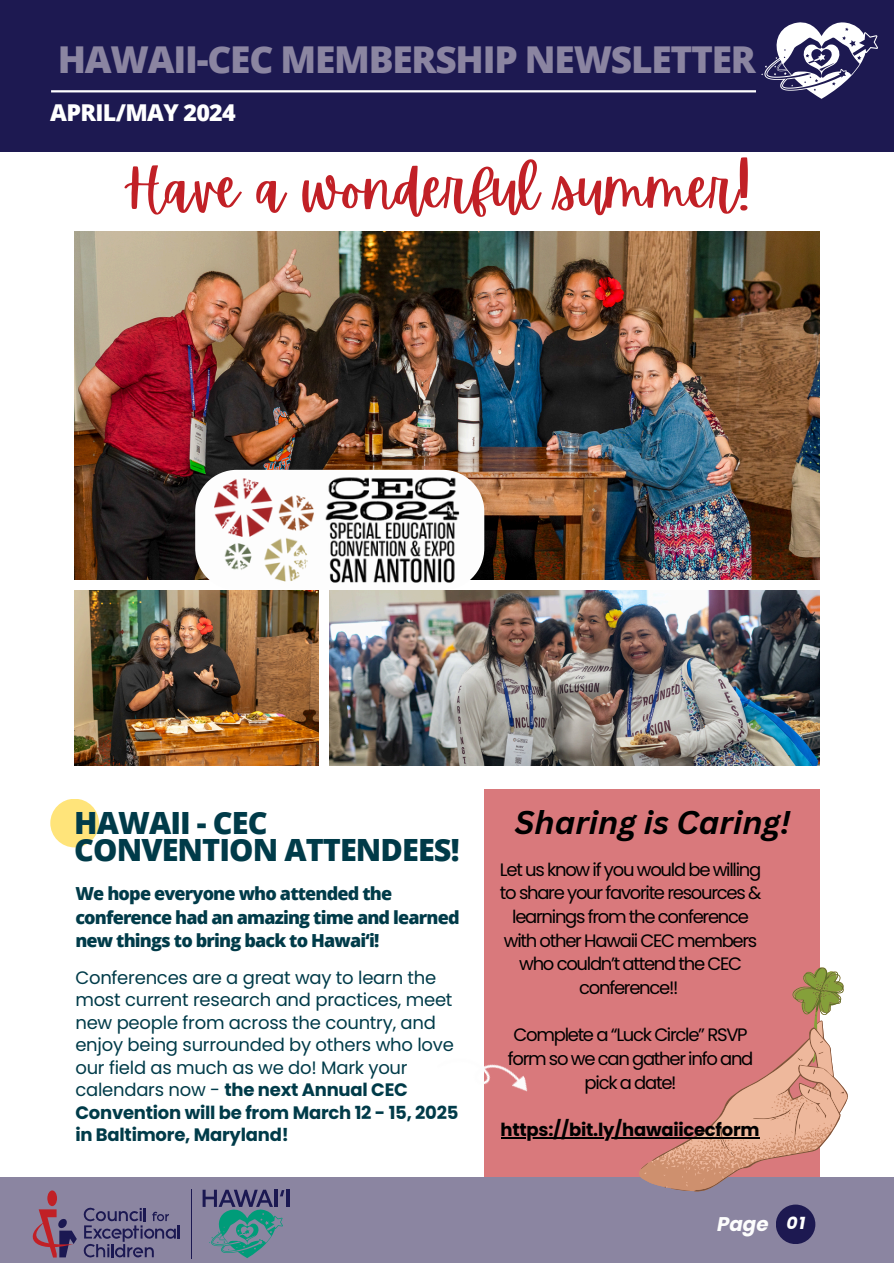
<style>
.page{position:relative;width:894px;height:1264px;background:#fff}
.page>*{position:absolute;margin:0;border:0;box-sizing:border-box;transform-origin:0 0}
.t1{font:55.5px "Apricots";color:#c12026}
.t2{font:800 37.05px "Open Sans";letter-spacing:-.035em;color:#8b85a1}
.t3{font:italic 700 31.95px "Canva Sans";color:#000}
.t4{font:800 30.6px/27px "Open Sans";letter-spacing:-.03em;color:#003b49}
.t5{font:800 23.25px "Open Sans";letter-spacing:-.03em;color:#fff}
.t6{font:italic 700 19.8px "Poppins";color:#fdfdfd}
.t7{font:18px/22.5px "Poppins";letter-spacing:-.015em;color:#003b49}
.t8{font:18px/23.7px "Poppins";letter-spacing:-.07em;color:#000;text-align:center}
.t9{font:800 18px/23.7px "Open Sans";letter-spacing:-.045em;color:#003b49}
.t10{font:700 18px "Poppins";letter-spacing:-.015em;color:#000}
.t11{font:italic 700 17.25px "Poppins";color:#fff}
.s1{font-weight:700}
</style>
<div class="page">
<img style="left:74px;top:232px;width:745px;height:347px">
<img style="left:74px;top:591px;width:244px;height:174px">
<img style="left:330px;top:591px;width:489px;height:174px">
<div style="left:484px;top:789px;width:335px;height:401px;background:#d9797c"></div>
<div style="left:50px;top:798px;width:49px;height:49px;background:#ffe47a;border-radius:50%"></div>
<div style="left:0;top:0;width:893px;height:152px;background:#1d1951"></div>
<hr style="left:51px;top:90px;width:704px;height:2px;background:#fff">
<div style="left:0;top:1177px;width:893px;height:86px;background:#8b85a1"></div>
<div style="left:775px;top:1204px;width:40px;height:39px;background:#1d1951;border-radius:50%"></div>
<svg style="left:761px;top:22px;width:116px;height:77px"></svg>
<div style="left:47px;top:1190px;width:10px;height:16px;background:#c12026;border-radius:50%"></div>
<svg style="left:83px;top:1207px;width:97px;height:50px"></svg>
<svg style="left:33px;top:1209px;width:44px;height:48px"></svg>
<hr style="left:191px;top:1189px;width:1px;height:70px;background:#1b1852">
<hr style="left:286px;top:1189px;width:3px;height:17px;background:#1b1852">
<svg style="left:202px;top:1189px;width:82px;height:69px"></svg>
<img style="left:484px;top:1064px;width:44px;height:28px">
<svg style="left:638px;top:967px;width:209px;height:224px"></svg>
<svg style="left:195px;top:470px;width:289px;height:110px"></svg>
<img style="left:215px;top:474px;width:244px;height:109px">
<hr style="left:500px;top:1136px;width:259px;height:2px;background:#000">
<p class="t2" style="left:58px;top:34px;width:699px">HAWAII-CEC MEMBERSHIP NEWSLETTER</p>
<h5 class="t5" style="left:50px;top:97px;width:187px">APRIL/MAY 2024</h5>
<p class="t1" style="left:123px;top:157px;width:628px">Have a wonderful summer!</p>
<h1 class="t4" style="left:74px;top:808px;width:387px">HAWAII - CEC<br>CONVENTION ATTENDEES!</h1>
<h4 class="t9" style="left:75px;top:881px;width:385px">We hope everyone who attended the conference had an amazing time and learned new things to bring back to Hawai‘i!</h4>
<h2 class="t7" style="left:75px;top:966px;width:384px">Conferences are a great way to learn the most current research and practices, meet new people from across the country, and enjoy being surrounded by others who love our field as much as we do! Mark your calendars now - <span class="s1">the next Annual CEC Convention will be from March 12 - 15, 2025 in Baltimore, Maryland!</span></h2>
<h6 class="t3" style="left:515px;top:799px;width:277px">Sharing is Caring!</h6>
<h3 class="t8" style="left:500px;top:857px;width:263px">Let us know if you would be willing to share your favorite resources &amp; learnings from the conference with other Hawaii CEC members who couldn’t attend the CEC conference!!</h3>
<h6 class="t8" style="left:507px;top:1023px;width:247px">Complete a “Luck Circle” RSVP form so we can gather info and pick a date!</h6>
<p class="t10" style="left:500px;top:1116px;width:260px">https://bit.ly/hawaiicecform</p>
<p class="t6" style="left:717px;top:1210px;width:53px">Page</p>
<p class="t11" style="left:786px;top:1211px;width:20px">01</p>
</div>
